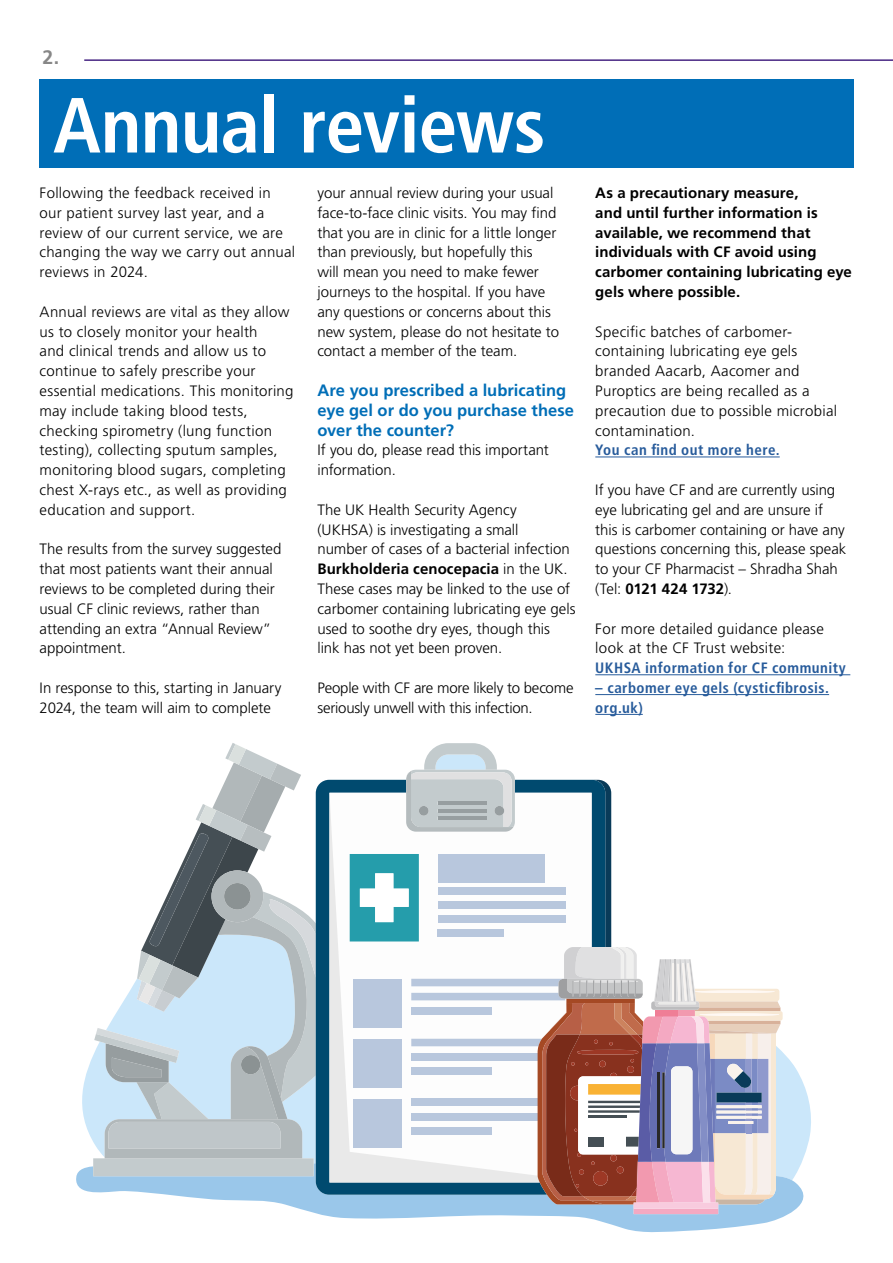
<style>
.page{position:relative;width:893px;height:1263px;background:#fff}
.page>*{position:absolute;margin:0;border:0;box-sizing:border-box;transform-origin:0 0}
.t1{font:700 condensed 78px "Frutiger LT Pro";letter-spacing:-.01em;color:#fff}
.t2{font:700 19.5px "Frutiger LT Pro";color:#878787}
.t3{font:700 16.5px/19.8px "Frutiger LT Pro";color:#006eb7}
.t4{font:300 15px/19.8px "Frutiger LT Pro";letter-spacing:.005em;color:#000}
.t5{font:700 15px/19.8px "Frutiger LT Pro";letter-spacing:.005em;color:#000}
.t6{font:700 condensed 15px/19.8px "Frutiger LT Pro";letter-spacing:.03em;color:#275b9b}
.t7{font:300 15px/19.8px "Frutiger LT Pro";letter-spacing:-.015em;color:#000}
.s1{font-weight:700}
</style>
<div class="page">
<svg style="left:76px;top:1176px;width:712px;height:57px"></svg>
<div style="left:316px;top:780px;width:34px;height:415px;background:#004a6f"></div>
<svg style="left:329px;top:793px;width:21px;height:389px;fill:#e9e9e9"></svg>
<svg style="left:76px;top:743px;width:241px;height:433px"></svg>
<svg style="left:350px;top:743px;width:461px;height:471px"></svg>
<div style="left:39px;top:79px;width:814px;height:89px;background:#006eb7"></div>
<hr style="left:84px;top:59px;width:809px;height:2px;background:#482683">
<hr style="left:595px;top:457px;width:185px;height:1px;background:#275b9b">
<hr style="left:595px;top:674px;width:255px;height:1px;background:#275b9b">
<hr style="left:595px;top:694px;width:234px;height:1px;background:#275b9b">
<hr style="left:595px;top:714px;width:48px;height:1px;background:#275b9b">
<h2 class="t2" style="left:43px;top:45px;width:18px">2.</h2>
<h1 class="t1" style="left:53px;top:79px;width:494px">Annual reviews</h1>
<p class="t4" style="left:40px;top:183px;width:257px">Following the feedback received in our patient survey last year, and a review of our current service, we are changing the way we carry out annual reviews in 2024.</p>
<p class="t4" style="left:40px;top:302px;width:255px">Annual reviews are vital as they allow us to closely monitor your health<br>and clinical trends and allow us to continue to safely prescribe your essential medications. This monitoring may include taking blood tests, checking spirometry (lung function testing), collecting sputum samples, monitoring blood sugars, completing chest X-rays etc., as well as providing education and support.</p>
<p class="t4" style="left:40px;top:539px;width:243px">The results from the survey suggested that most patients want their annual reviews to be completed during their usual CF clinic reviews, rather than attending an extra “Annual Review” appointment.</p>
<p class="t4" style="left:40px;top:678px;width:243px">In response to this, starting in January<br>2024, the team will aim to complete</p>
<p class="t4" style="left:317px;top:183px;width:243px">your annual review during your usual face-to-face clinic visits. You may find that you are in clinic for a little longer than previously, but hopefully this<br>will mean you need to make fewer journeys to the hospital. If you have any questions or concerns about this new system, please do not hesitate to contact a member of the team.</p>
<p class="t3" style="left:317px;top:380px;width:258px">Are you prescribed a lubricating eye gel or do you purchase these over the counter?</p>
<p class="t4" style="left:317px;top:440px;width:233px">If you do, please read this important information.</p>
<p class="t4" style="left:317px;top:500px;width:260px">The UK Health Security Agency (UKHSA) is investigating a small<br>number of cases of a bacterial infection <span class="s1">Burkholderia cenocepacia</span> in the UK.<br>These cases may be linked to the use of carbomer containing lubricating eye gels used to soothe dry eyes, though this link has not yet been proven.</p>
<p class="t7" style="left:317px;top:678px;width:258px">People with CF are more likely to become seriously unwell with this infection.</p>
<p class="t5" style="left:595px;top:183px;width:258px">As a precautionary measure,<br>and until further information is available, we recommend that individuals with CF avoid using carbomer containing lubricating eye gels where possible.</p>
<p class="t4" style="left:595px;top:322px;width:243px">Specific batches of carbomer&shy;containing lubricating eye gels branded Aacarb, Aacomer and<br>Puroptics are being recalled as a precaution due to possible microbial contamination.</p>
<p class="t6" style="left:595px;top:440px;width:186px">You can find out more here.</p>
<p class="t4" style="left:595px;top:480px;width:253px">If you have CF and are currently using eye lubricating gel and are unsure if this is carbomer containing or have any questions concerning this, please speak to your CF Pharmacist – Shradha Shah (Tel: <span class="s1">0121 424 1732</span>).</p>
<p class="t4" style="left:595px;top:619px;width:230px">For more detailed guidance please look at the CF Trust website:</p>
<p class="t6" style="left:595px;top:658px;width:252px">UKHSA information for CF community</p>
<p class="t6" style="left:595px;top:678px;width:235px">– carbomer eye gels (cysticfibrosis. org.uk)</p>
</div>
